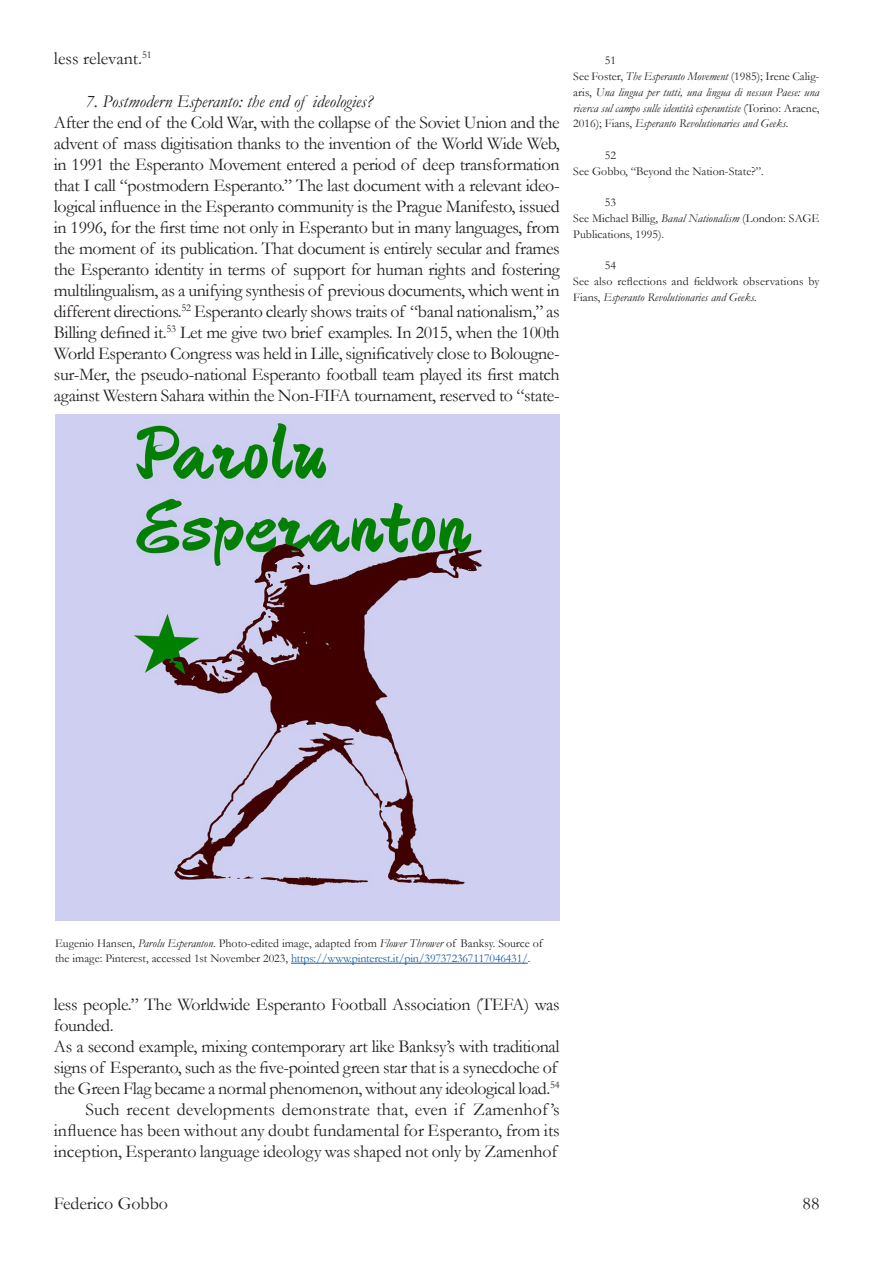
<style>
.page{position:relative;width:893px;height:1263px;background:#fff}
.page>*{position:absolute;margin:0;border:0;box-sizing:border-box;transform-origin:0 0}
._2_Sottotitoli{font:italic 18.15px "Garamond";color:#231f20}
._2_Corpo_testo_primo{font:18px/21px "Garamond";letter-spacing:-.02em;color:#231f20}
._2_Corpo_testo{font:18px/21px "Garamond";letter-spacing:-.005em;color:#231f20;text-align:justify}
._3_Corpo_note{font:italic 12px/15.8px "Garamond";color:#231f20;text-align:justify}
._3_Corpo_dida{font:12px/15.8px "Garamond";color:#231f20}
._3_Corpo_note-2{font:12px/15.8px "Garamond";color:#231f20}
._3_Nr_note_rientro{font:12px "Garamond";color:#231f20}
.s1{font-style:normal}
.s2{font-style:italic}
.s3{color:#175d9e}
</style>
<div class="page">
<img style="left:55px;top:414px;width:505px;height:506px">
<hr style="left:291px;top:963px;width:237px;height:1px;background:#175d9e">
<p class="_2_Corpo_testo" style="left:54px;top:48px;width:99px">less relevant.<sup>51</sup></p>
<p class="_2_Sottotitoli" style="left:86px;top:88px;width:289px">7. Postmodern Esperanto: the end of ideologies?</p>
<p class="_2_Corpo_testo_primo" style="left:54px;top:111px;width:507px;text-align:justify">After the end of the Cold War, with the collapse of the Soviet Union and the advent of mass digitisation thanks to the invention of the World Wide Web, in 1991 the Esperanto Movement entered a period of deep transformation that I call “postmodern Esperanto.” The last document with a relevant ideo&shy;logical influence in the Esperanto community is the Prague Manifesto, issued in 1996, for the first time not only in Esperanto but in many languages, from the moment of its publication. That document is entirely secular and frames the Esperanto identity in terms of support for human rights and fostering multilingualism, as a unifying synthesis of previous documents, which went in different directions.<sup>52</sup> Esperanto clearly shows traits of “banal nationalism,” as Billing defined it.<sup>53</sup> Let me give two brief examples. In 2015, when the 100th World Esperanto Congress was held in Lille, significatively close to Bolougne&shy;sur-Mer, the pseudo-national Esperanto football team played its first match against Western Sahara within the Non-FIFA tournament, reserved to “state-</p>
<p class="_3_Nr_note_rientro" style="left:605px;top:53px;width:13px">51</p>
<p class="_3_Corpo_note" style="left:573px;top:68px;width:248px"><span class="s1">See Foster,</span> The Esperanto Movement <span class="s1">(1985); Irene Calig&shy;aris,</span> Una lingua per tutti, una lingua di nessun Paese: una ricerca sul campo sulle identità esperantiste <span class="s1">(Torino: Aracne, 2016); Fians,</span> Esperanto Revolutionaries and Geeks<span class="s1">.</span></p>
<p class="_3_Nr_note_rientro" style="left:605px;top:147px;width:13px">52</p>
<p class="_3_Corpo_note-2" style="left:573px;top:163px;width:192px">See Gobbo, “Beyond the Nation-State?”.</p>
<p class="_3_Nr_note_rientro" style="left:605px;top:194px;width:13px">53</p>
<p class="_3_Corpo_note-2" style="left:573px;top:210px;width:248px">See Michael Billig, <span class="s2">Banal Nationalism</span> (London: SAGE<br>Publications, 1995).</p>
<p class="_3_Nr_note_rientro" style="left:605px;top:257px;width:13px">54</p>
<p class="_3_Corpo_note-2" style="left:573px;top:273px;width:248px">See also reflections and fieldwork observations by<br>Fians, <span class="s2">Esperanto Revolutionaries and Geeks</span>.</p>
<p class="_3_Corpo_dida" style="left:55px;top:934px;width:489px">Eugenio Hansen, <span class="s2">Parolu Esperanton</span>. Photo-edited image, adapted from <span class="s2">Flower Thrower</span> of Banksy. Source of the image: Pinterest, accessed 1st November 2023, <span class="s3">https://www.pinterest.it/pin/397372367117046431/</span>.</p>
<p class="_2_Corpo_testo_primo" style="left:54px;top:993px;width:507px">less people.” The Worldwide Esperanto Football Association (TEFA) was founded.</p>
<p class="_2_Corpo_testo_primo" style="left:54px;top:1035px;width:507px">As a second example, mixing contemporary art like Banksy’s with traditional signs of Esperanto, such as the five-pointed green star that is a synecdoche of the Green Flag became a normal phenomenon, without any ideological load.<sup>54</sup></p>
<p class="_2_Corpo_testo" style="left:54px;top:1098px;width:507px;text-indent:32px">Such recent developments demonstrate that, even if Zamenhof ’s influence has been without any doubt fundamental for Esperanto, from its inception, Esperanto language ideology was shaped not only by Zamenhof</p>
<p class="_2_Corpo_testo_primo" style="left:54px;top:1192px;width:116px">Federico Gobbo</p>
<p class="_2_Corpo_testo_primo" style="left:803px;top:1192px;width:18px">88</p>
</div>
